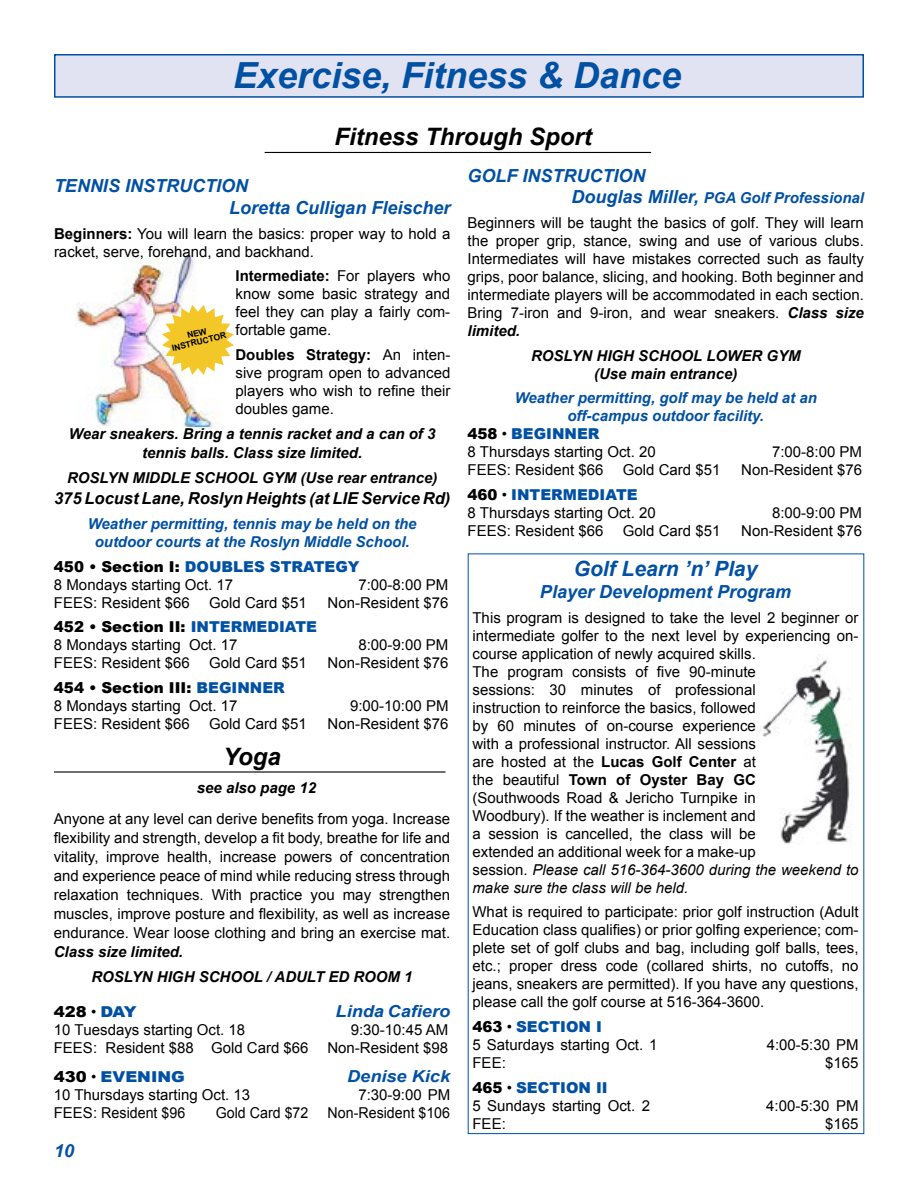
<style>
.page{position:relative;width:918px;height:1188px;background:#fff}
.page>*{position:absolute;margin:0;border:0;box-sizing:border-box;transform-origin:0 0}
.t1{font:italic 700 36px "Arial";color:#0050a3}
.t2{font:italic 700 24px "Arial";color:#000}
.t3{font:italic 700 21px "Arial";color:#0050a3}
.t4{font:italic 700 18px/21.6px "Arial";color:#0050a3}
.t5{font:italic 700 16.5px "Arial";color:#000}
.t6{font:italic 700 16.5px "Arial";color:#0050a3;scale:1.1 1}
.t7{font:15px/18px "Arial";color:#000}
.t8{font:italic 700 15px/18px "Arial";color:#000;text-align:center}
.t9{font:italic 700 15px/18px "Arial";color:#0050a3;text-align:center}
.t10{font:15px "Arial";color:#000;scale:.95 1}
.t11{font:900 15px "Arial";color:#0050a3}
.t12{font:900 15px "Arial";color:#0050a3;scale:1.1 1}
.t13{font:900 15px "Arial";color:#000;scale:1.1 1}
.t14{font:700 8.55px/8.7px "Arial";color:#000;text-align:center}
.s1{font-weight:700}
.s2{font-weight:900}
.s3{font-weight:900;color:#0050a3}
.s4{font-weight:700;font-style:italic;font-size:18px;color:#0050a3}
.s5{font-weight:700;font-style:italic;color:#0050a3}
.s6{font-weight:700;font-style:italic}
.s7{color:#000}
.s8{font-weight:400;color:#000}
.s9{font-style:inherit}
.s10{font-style:italic}
.s11{font-weight:400}
.s12{color:#0050a3}
</style>
<div class="page">
<img style="left:757px;top:654px;width:93px;height:190px">
<img style="left:78px;top:257px;width:141px;height:172px">
<hr style="left:265px;top:152px;width:386px;height:1px;background:#000">
<div style="left:54px;top:54px;width:810px;height:44px;background:#e1e3f2;border:2px solid #0050a3"></div>
<hr style="left:54px;top:771px;width:392px;height:2px;background:#000">
<svg style="left:162px;top:305px;width:72px;height:70px"></svg>
<h1 class="t1" style="left:233px;top:51px;width:450px">Exercise, Fitness &amp; Dance</h1>
<h2 class="t2" style="left:334px;top:121px;width:259px">Fitness Through Sport</h2>
<p class="t4" style="left:229px;top:176px;width:223px;text-indent:-175px">TENNIS INSTRUCTION<br>Loretta Culligan Fleischer</p>
<p class="t7" style="left:54px;top:225px;width:398px"><span class="s1">Beginners:</span> You will learn the basics: proper way to hold a racket, serve, forehand, and backhand.</p>
<p class="t7" style="left:236px;top:267px;width:216px;text-align:justify"><span class="s1">Intermediate:</span> For players who know some basic strategy and feel they can play a fairly com&shy;fortable game.</p>
<p class="t7" style="left:236px;top:346px;width:216px;text-align:justify"><span class="s1">Doubles Strategy:</span> An inten&shy;sive program open to advanced players who wish to refine their doubles game.</p>
<p class="t8" style="left:69px;top:425px;width:368px;line-height:18.9px">Wear sneakers. Bring a tennis racket and a can of 3 tennis balls. Class size limited.</p>
<p class="t8" style="left:67px;top:469px;width:372px">ROSLYN MIDDLE SCHOOL GYM (Use rear entrance)</p>
<p class="t5" style="left:54px;top:487px;width:398px">375 Locust Lane, Roslyn Heights (at LIE Service Rd)</p>
<p class="t9" style="left:88px;top:515px;width:330px">Weather permitting, tennis may be held on the outdoor courts at the Roslyn Middle School.</p>
<p class="t7" style="left:54px;top:558px;width:307px"><span class="s2">450 • Section I:</span> <span class="s3">DOUBLES STRATEGY<br></span>8 Mondays starting Oct. 17</p>
<p class="t4" style="left:468px;top:165px;width:180px">GOLF INSTRUCTION</p>
<p class="t7" style="left:468px;top:186px;width:398px;line-height:24.8px;text-align:right"><span class="s4">Douglas Miller,</span> <span class="s5">PGA Golf Professional<br></span>Beginners will be taught the basics of golf. They will learn</p>
<p class="t7" style="left:468px;top:232px;width:398px;text-align:justify">the proper grip, stance, swing and use of various clubs.<br>Intermediates will have mistakes corrected such as faulty grips, poor balance, slicing, and hooking. Both beginner and intermediate players will be accommodated in each section.<br>Bring 7-iron and 9-iron, and wear sneakers. <span class="s6">Class size limited.</span></p>
<p class="t8" style="left:531px;top:347px;width:271px">ROSLYN HIGH SCHOOL LOWER GYM (Use main entrance)</p>
<p class="t9" style="left:515px;top:390px;width:304px">Weather permitting, golf may be held at an</p>
<p class="t9" style="left:567px;top:408px;width:198px">off-campus outdoor facility.</p>
<p class="t11" style="left:468px;top:423px;width:133px"><span class="s7">458</span> <span class="s8">•</span> BEGINNER</p>
<p class="t7" style="left:468px;top:443px;width:190px">8 Thursdays starting Oct. 20</p>
<p class="t7" style="left:772px;top:443px;width:92px">7:00-8:00 PM</p>
<p class="t7" style="left:468px;top:461px;width:137px">FEES: Resident $66</p>
<p class="t7" style="left:623px;top:461px;width:99px">Gold Card $51</p>
<p class="t7" style="left:741px;top:461px;width:122px">Non-Resident $76</p>
<p class="t7" style="left:468px;top:486px;width:190px"><span class="s2">460</span> <span class="s9">•</span> <span class="s3">INTERMEDIATE<br></span>8 Thursdays starting Oct. 20</p>
<p class="t14" style="left:169px;top:336px;width:57px;rotate:-14deg">NEW<br>INSTRUCTOR</p>
<p class="t7" style="left:772px;top:504px;width:92px">8:00-9:00 PM</p>
<p class="t7" style="left:468px;top:522px;width:137px">FEES: Resident $66</p>
<p class="t7" style="left:623px;top:522px;width:99px">Gold Card $51</p>
<p class="t7" style="left:741px;top:522px;width:122px">Non-Resident $76</p>
<h3 class="t3" style="left:574px;top:555px;width:185px">Golf Learn ’n’ Play</h3>
<p class="t4" style="left:540px;top:581px;width:253px">Player Development Program</p>
<p class="t7" style="left:472px;top:609px;width:388px">This program is designed to take the level 2 beginner or intermediate golfer to the next level by experiencing on&shy;course application of newly acquired skills.<br>The program consists of five 90-minute<br>sessions: 30 minutes of professional<br>instruction to reinforce the basics, followed<br>by 60 minutes of on-course experience<br>with a professional instructor. All sessions<br>are hosted at the <span class="s1">Lucas Golf Center</span> at<br>the beautiful <span class="s1">Town of Oyster Bay GC<br></span>(Southwoods Road &amp; Jericho Turnpike in<br>Woodbury). If the weather is inclement and<br>a session is cancelled, the class will be<br>extended an additional week for a make-up<br>session. <span class="s10">Please call 516-364-3600 during the weekend to make sure the class will be held.</span></p>
<p class="t7" style="left:472px;top:903px;width:388px;text-align:justify">What is required to participate: prior golf instruction (Adult Education class qualifies) or prior golfing experience; com&shy;plete set of golf clubs and bag, including golf balls, tees, etc.; proper dress code (collared shirts, no cutoffs, no jeans, sneakers are permitted). If you have any questions, please call the golf course at 516-364-3600.</p>
<p class="t7" style="left:472px;top:1018px;width:187px"><span class="s2">463</span> <span class="s9">•</span> <span class="s3">SECTION I<br></span>5 Saturdays starting Oct. 1</p>
<p class="t7" style="left:358px;top:576px;width:92px">7:00-8:00 PM</p>
<p class="t7" style="left:54px;top:594px;width:137px">FEES: Resident $66</p>
<p class="t7" style="left:209px;top:594px;width:99px">Gold Card $51</p>
<p class="t7" style="left:328px;top:594px;width:122px">Non-Resident $76</p>
<p class="t7" style="left:54px;top:618px;width:265px"><span class="s2">452 • Section II:</span> <span class="s3">INTERMEDIATE<br></span>8 Mondays starting Oct. 17</p>
<p class="t7" style="left:358px;top:636px;width:92px">8:00-9:00 PM</p>
<p class="t7" style="left:54px;top:654px;width:137px">FEES: Resident $66</p>
<p class="t7" style="left:209px;top:654px;width:99px">Gold Card $51</p>
<p class="t7" style="left:328px;top:654px;width:122px">Non-Resident $76</p>
<p class="t7" style="left:54px;top:679px;width:232px"><span class="s2">454 • Section III:</span> <span class="s3">BEGINNER<br></span>8 Mondays starting Oct. 17</p>
<p class="t7" style="left:350px;top:697px;width:100px">9:00-10:00 PM</p>
<p class="t7" style="left:54px;top:715px;width:137px">FEES: Resident $66</p>
<p class="t7" style="left:209px;top:715px;width:99px">Gold Card $51</p>
<p class="t7" style="left:328px;top:715px;width:122px">Non-Resident $76</p>
<h2 class="t2" style="left:223px;top:740px;width:59px">Yoga</h2>
<p class="t8" style="left:197px;top:779px;width:121px">see also page 12</p>
<p class="t7" style="left:54px;top:810px;width:398px;line-height:18.9px;text-align:justify">Anyone at any level can derive benefits from yoga. Increase flexibility and strength, develop a fit body, breathe for life and vitality, improve health, increase powers of concentration and experience peace of mind while reducing stress through relaxation techniques. With practice you may strengthen muscles, improve posture and flexibility, as well as increase endurance. Wear loose clothing and bring an exercise mat.</p>
<p class="t8" style="left:91px;top:939px;width:323px;line-height:25.7px;text-align:left;text-indent:-38px">Class size limited.<br>ROSLYN HIGH SCHOOL / ADULT ED ROOM 1</p>
<p class="t13" style="left:54px;top:1001px;width:77px">428 <span class="s11">•</span> <span class="s12">DAY</span></p>
<p class="t6" style="left:336px;top:1001px;width:106px">Linda Cafiero</p>
<p class="t7" style="left:54px;top:1021px;width:193px"><span class="s9">10 T</span>uesdays starting Oct. 18</p>
<p class="t7" style="left:54px;top:1021px;width:396px;text-align:right">9:30-10:45 AM<br>FEES: Resident $88 Gold Card $66 Non-Resident $98</p>
<p class="t12" style="left:54px;top:1066px;width:121px"><span class="s7">430</span> <span class="s8">•</span> EVENING</p>
<p class="t6" style="left:347px;top:1065px;width:95px">Denise Kick</p>
<p class="t7" style="left:54px;top:1086px;width:198px"><span class="s9">10</span> Thursdays starting Oct. 13</p>
<p class="t7" style="left:358px;top:1086px;width:93px">7:30-9:00 PM</p>
<p class="t7" style="left:54px;top:1104px;width:133px">FEES: Resident $96</p>
<p class="t10" style="left:216px;top:1103px;width:99px">Gold Card $72</p>
<p class="t10" style="left:328px;top:1103px;width:131px">Non-Resident $106</p>
<p class="t4" style="left:54px;top:1140px;width:22px">10</p>
<p class="t7" style="left:767px;top:1036px;width:93px">4:00-5:30 PM</p>
<p class="t7" style="left:472px;top:1054px;width:35px">FEE:</p>
<p class="t7" style="left:825px;top:1054px;width:35px">$165</p>
<p class="t7" style="left:472px;top:1079px;width:179px"><span class="s2">465</span> <span class="s9">•</span> <span class="s3">SECTION II<br></span>5 Sundays starting Oct. 2</p>
<p class="t7" style="left:766px;top:1097px;width:94px">4:00-5:30 PM</p>
<p class="t7" style="left:472px;top:1115px;width:35px">FEE:</p>
<p class="t7" style="left:825px;top:1115px;width:35px">$165</p>
</div>
